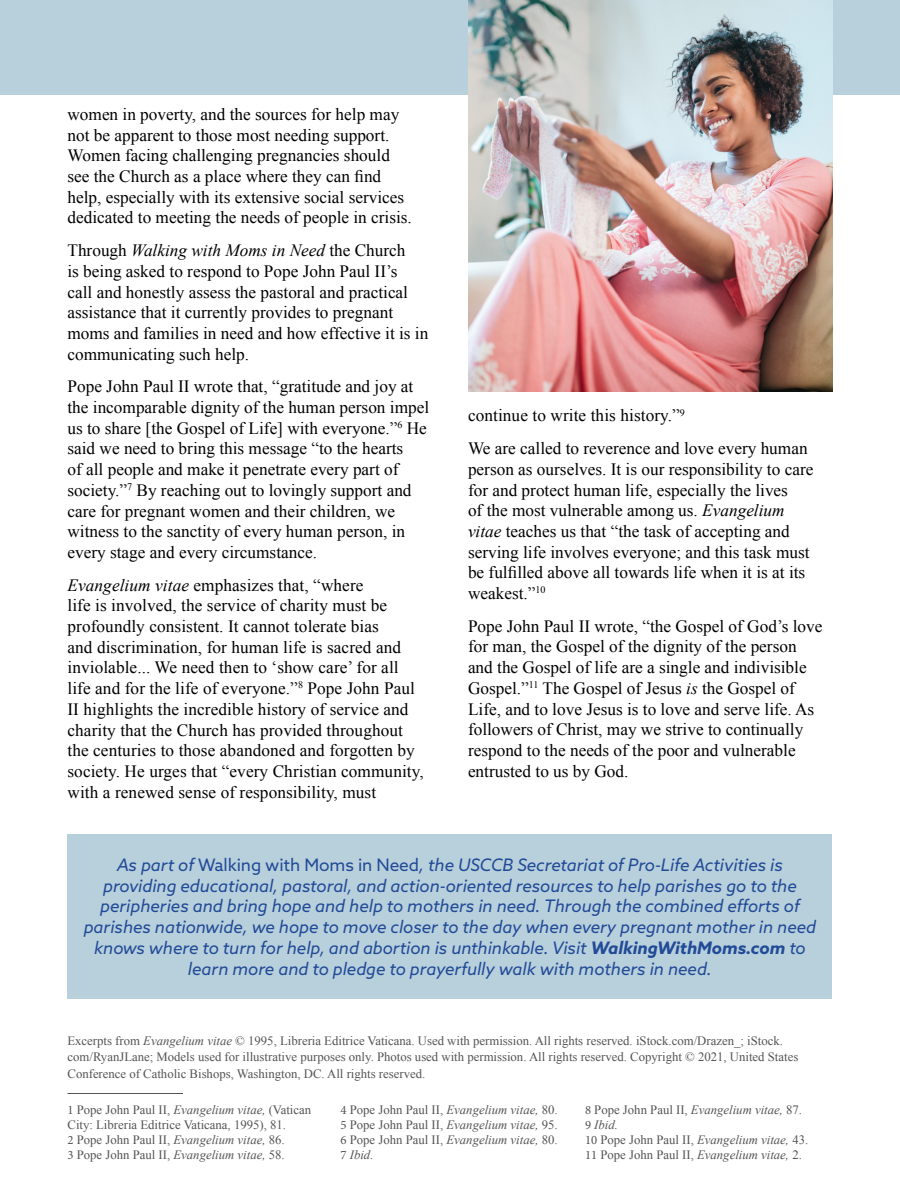
<style>
.page{position:relative;width:900px;height:1200px;background:#fff}
.page>*{position:absolute;margin:0;border:0;box-sizing:border-box;transform-origin:0 0}
.t1{font:17.25px/20.7px "Times New Roman";color:#000}
.t2{font:italic 17.25px/20.7px "Azo Sans";letter-spacing:-.005em;color:#224b97;text-align:center}
.t3{font:12.75px/15.3px "Times New Roman";color:#545454}
.t4{font:italic 12.75px "Times New Roman";color:#545454}
.s1{font-style:italic}
.s2{font-style:normal}
.s3{font-weight:700}
.s4{font-family:"Minion Pro"}
.s5{font-family:"Minion Pro";font-style:normal}
</style>
<div class="page">
<div style="left:68px;top:834px;width:764px;height:165px;background:#b8d0dc"></div>
<div style="left:0;top:0;width:900px;height:94px;background:#b8d0dc"></div>
<img style="left:468px;top:0;width:364px;height:392px">
<hr style="left:68px;top:1093px;width:115px;height:1px;background:#545454">
<p class="t1" style="left:68px;top:104px;width:346px">women in poverty, and the sources for help may not be apparent to those most needing support.<br>Women facing challenging pregnancies should see the Church as a place where they can find help, especially with its extensive social services dedicated to meeting the needs of people in crisis.</p>
<p class="t1" style="left:68px;top:240px;width:362px">Through <span class="s1">Walking with Moms in Need</span> the Church<br>is being asked to respond to Pope John Paul II’s<br>call and honestly assess the pastoral and practical assistance that it currently provides to pregnant moms and families in need and how effective it is in communicating such help.</p>
<p class="t1" style="left:68px;top:376px;width:363px">Pope John Paul II wrote that, “gratitude and joy at the incomparable dignity of the human person impel us to share [the Gospel of Life] with everyone.”<sup>6</sup> He said we need to bring this message “to the hearts<br>of all people and make it penetrate every part of society.”<sup>7</sup> By reaching out to lovingly support and care for pregnant women and their children, we witness to the sanctity of every human person, in every stage and every circumstance.</p>
<p class="t1" style="left:68px;top:574px;width:358px"><span class="s1">Evangelium vitae</span> emphasizes that, “where<br>life is involved, the service of charity must be profoundly consistent. It cannot tolerate bias<br>and discrimination, for human life is sacred and inviolable... We need then to ‘show care’ for all life and for the life of everyone.”<sup>8</sup> Pope John Paul II highlights the incredible history of service and charity that the Church has provided throughout the centuries to those abandoned and forgotten by society. He urges that “every Christian community, with a renewed sense of responsibility, must</p>
<p class="t1" style="left:468px;top:405px;width:218px">continue to write this history.”<sup>9</sup></p>
<p class="t1" style="left:468px;top:438px;width:347px">We are called to reverence and love every human person as ourselves. It is our responsibility to care for and protect human life, especially the lives<br>of the most vulnerable among us. <span class="s1">Evangelium vitae</span> teaches us that “the task of accepting and serving life involves everyone; and this task must be fulfilled above all towards life when it is at its weakest.”<sup>10</sup></p>
<p class="t1" style="left:468px;top:615px;width:356px">Pope John Paul II wrote, “the Gospel of God’s love for man, the Gospel of the dignity of the person and the Gospel of life are a single and indivisible Gospel.”<sup>11</sup> The Gospel of Jesus <span class="s1">is</span> the Gospel of Life, and to love Jesus is to love and serve life. As followers of Christ, may we strive to continually respond to the needs of the poor and vulnerable entrusted to us by God.</p>
<p class="t2" style="left:84px;top:854px;width:734px">As part of <span class="s2">Walking with Moms in Need</span>, the USCCB Secretariat of Pro-Life Activities is providing educational, pastoral, and action-oriented resources to help parishes go to the peripheries and bring hope and help to mothers in need. Through the combined efforts of parishes nationwide, we hope to move closer to the day when every pregnant mother in need knows where to turn for help, and abortion is unthinkable. Visit <span class="s3">WalkingWithMoms.com</span> to learn more and to pledge to prayerfully walk with mothers in need.</p>
<p class="t3" style="left:68px;top:1033px;width:732px">Excerpts from <span class="s1">Evangelium vitae</span> © 1995, Libreria Editrice Vaticana. Used with permission. All rights reserved. iStock.com/Drazen_; iStock. com/RyanJLane; Models used for illustrative purposes only. Photos used with permission. All rights reserved. Copyright © 2021, United States</p>
<p class="t3" style="left:68px;top:1066px;width:359px">Conference of Catholic Bishops, Washington, DC. All rights reserved.</p>
<p class="t3" style="left:585px;top:1101px;width:219px"><span class="s4">8</span> Pope John Paul II, <span class="s1">Evangelium vitae,</span> 87.</p>
<p class="t4" style="left:585px;top:1116px;width:35px"><span class="s5">9</span> Ibid.</p>
<p class="t3" style="left:585px;top:1132px;width:225px"><span class="s4">10</span> Pope John Paul II, <span class="s1">Evangelium vitae,</span> 43.</p>
<p class="t3" style="left:585px;top:1147px;width:218px"><span class="s4">11</span> Pope John Paul II, <span class="s1">Evangelium vitae,</span> 2.</p>
<p class="t3" style="left:68px;top:1101px;width:245px"><span class="s4">1</span> Pope John Paul II, <span class="s1">Evangelium vitae,</span> (Vatican<br>City: Libreria Editrice Vaticana, 1995), 81.</p>
<p class="t3" style="left:68px;top:1132px;width:219px"><span class="s4">2</span> Pope John Paul II, <span class="s1">Evangelium vitae,</span> 86.</p>
<p class="t3" style="left:68px;top:1147px;width:219px"><span class="s4">3</span> Pope John Paul II, <span class="s1">Evangelium vitae,</span> 58.</p>
<p class="t3" style="left:340px;top:1101px;width:219px"><span class="s4">4</span> Pope John Paul II, <span class="s1">Evangelium vitae,</span> 80.</p>
<p class="t3" style="left:340px;top:1117px;width:219px"><span class="s4">5</span> Pope John Paul II, <span class="s1">Evangelium vitae,</span> 95.</p>
<p class="t3" style="left:340px;top:1132px;width:219px"><span class="s4">6</span> Pope John Paul II, <span class="s1">Evangelium vitae,</span> 80.</p>
<p class="t4" style="left:340px;top:1146px;width:35px"><span class="s5">7</span> Ibid.</p>
</div>
